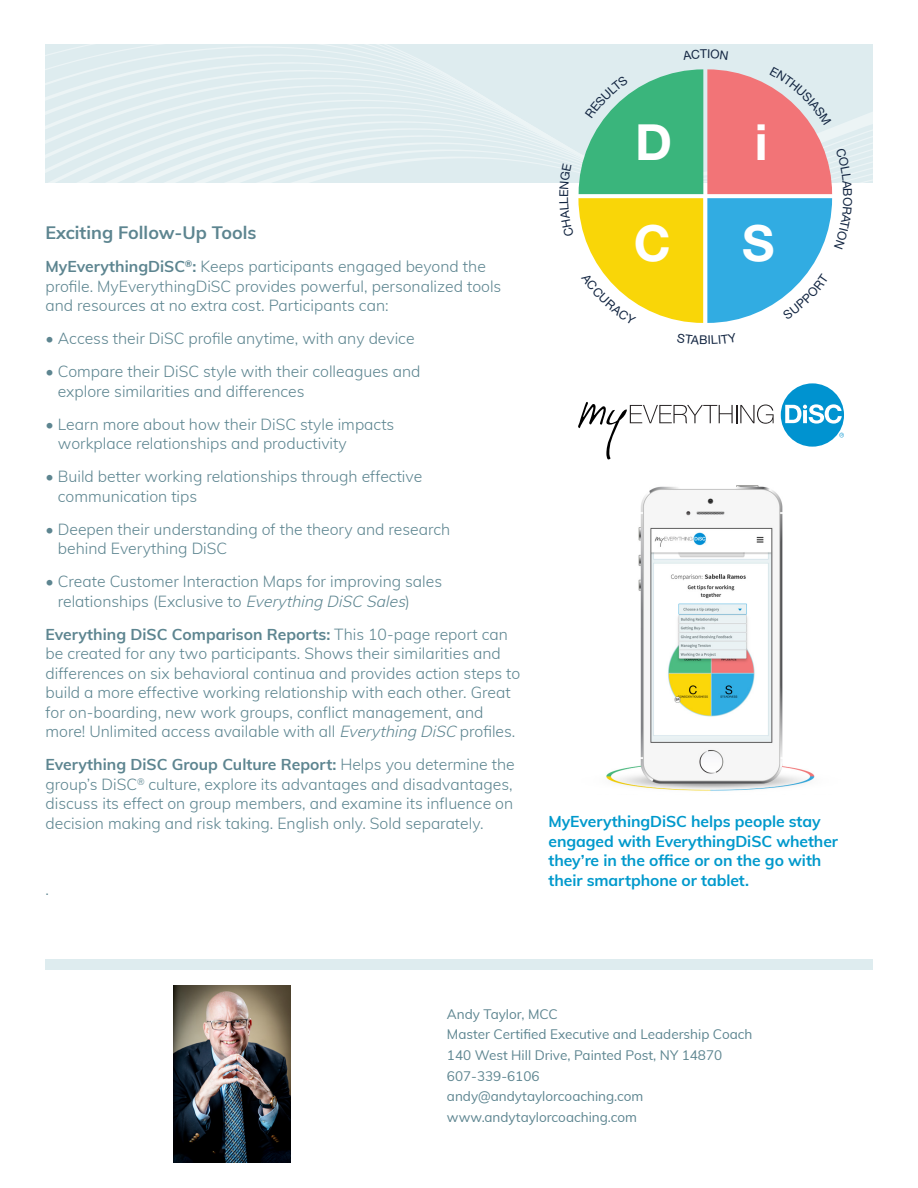
<style>
.page{position:relative;width:918px;height:1188px;background:#fff}
.page>*{position:absolute;margin:0;border:0;box-sizing:border-box;transform-origin:0 0}
.t1{font:700 49.95px "Helvetica Neue LT Com";color:#fff}
.t2{font:700 18px "Muli";color:#5d8590}
.t3{font:300 15.75px/19.5px "Muli";color:#5d8590}
.t4{font:700 15.75px/19.5px "Muli";letter-spacing:-.005em;color:#09c}
.t5{font:13.5px "Muli";color:#5d8590}
.s1{font-weight:700}
.s2{font-style:italic}
</style>
<div class="page">
<img style="left:606px;top:485px;width:209px;height:306px">
<div style="left:45px;top:959px;width:828px;height:10px;background:#deecef"></div>
<svg style="left:781px;top:383px;width:63px;height:64px"></svg>
<svg style="left:578px;top:402px;width:196px;height:57px"></svg>
<div style="left:45px;top:44px;width:828px;height:7px;background:#deecef"></div>
<div style="left:45px;top:51px;width:828px;height:7px;background:#deecef"></div>
<svg style="left:45px;top:58px;width:828px;height:7px;background:#dfecef"></svg>
<img style="left:173px;top:986px;width:118px;height:176px">
<svg style="left:683px;top:49px;width:45px;height:11px"></svg>
<svg style="left:45px;top:66px;width:828px;height:257px"></svg>
<p class="t2" style="left:45px;top:220px;width:213px">Exciting Follow-Up Tools</p>
<p class="t3" style="left:45px;top:256px;width:457px"><span class="s1">MyEverythingDiSC</span><sup>®</sup><span class="s1">:</span> Keeps participants engaged beyond the profile. MyEverythingDiSC provides powerful, personalized tools and resources at no extra cost. Participants can:</p>
<p class="t3" style="left:45px;top:328px;width:371px">• Access their DiSC profile anytime, with any device</p>
<p class="t3" style="left:58px;top:361px;width:364px;text-indent:-12px">• Compare their DiSC style with their colleagues and explore similarities and differences</p>
<p class="t3" style="left:58px;top:414px;width:338px;text-indent:-12px">• Learn more about how their DiSC style impacts workplace relationships and productivity</p>
<p class="t3" style="left:58px;top:466px;width:366px;text-indent:-12px">• Build better working relationships through effective communication tips</p>
<p class="t3" style="left:58px;top:519px;width:394px;text-indent:-12px">• Deepen their understanding of the theory and research behind Everything DiSC</p>
<p class="t3" style="left:58px;top:571px;width:386px;text-indent:-12px">• Create Customer Interaction Maps for improving sales relationships (Exclusive to <span class="s2">Everything DiSC Sales</span>)</p>
<p class="t3" style="left:45px;top:624px;width:476px"><span class="s1">Everything DiSC Comparison Reports:</span> This 10-page report can be created for any two participants. Shows their similarities and differences on six behavioral continua and provides action steps to build a more effective working relationship with each other. Great for on-boarding, new work groups, conflict management, and more! Unlimited access available with all <span class="s2">Everything DiSC</span> profiles.</p>
<p class="t3" style="left:45px;top:754px;width:471px"><span class="s1">Everything DiSC Group Culture Report:</span> Helps you determine the group’s DiSC<sup>®</sup> culture, explore its advantages and disadvantages, discuss its effect on group members, and examine its influence on decision making and risk taking. English only. Sold separately.</p>
<p class="t3" style="left:45px;top:879px;width:5px">.</p>
<p class="t1" style="left:635px;top:110px;width:38px">D</p>
<p class="t1" style="left:755px;top:110px;width:14px">i</p>
<p class="t1" style="left:634px;top:211px;width:38px">C</p>
<p class="t1" style="left:742px;top:211px;width:34px">S</p>
<p class="t4" style="left:549px;top:811px;width:291px">MyEverythingDiSC helps people stay engaged with EverythingDiSC whether they’re in the office or on the go with their smartphone or tablet.</p>
<p class="t5" style="left:447px;top:1004px;width:112px">Andy Taylor, MCC</p>
<p class="t5" style="left:447px;top:1025px;width:307px">Master Certified Executive and Leadership Coach</p>
<p class="t5" style="left:447px;top:1045px;width:277px">140 West Hill Drive, Painted Post, NY 14870</p>
<p class="t5" style="left:447px;top:1066px;width:94px">607-339-6106</p>
<p class="t5" style="left:447px;top:1087px;width:198px">andy@andytaylorcoaching.com</p>
<p class="t5" style="left:447px;top:1107px;width:192px">www.andytaylorcoaching.com</p>
</div>
